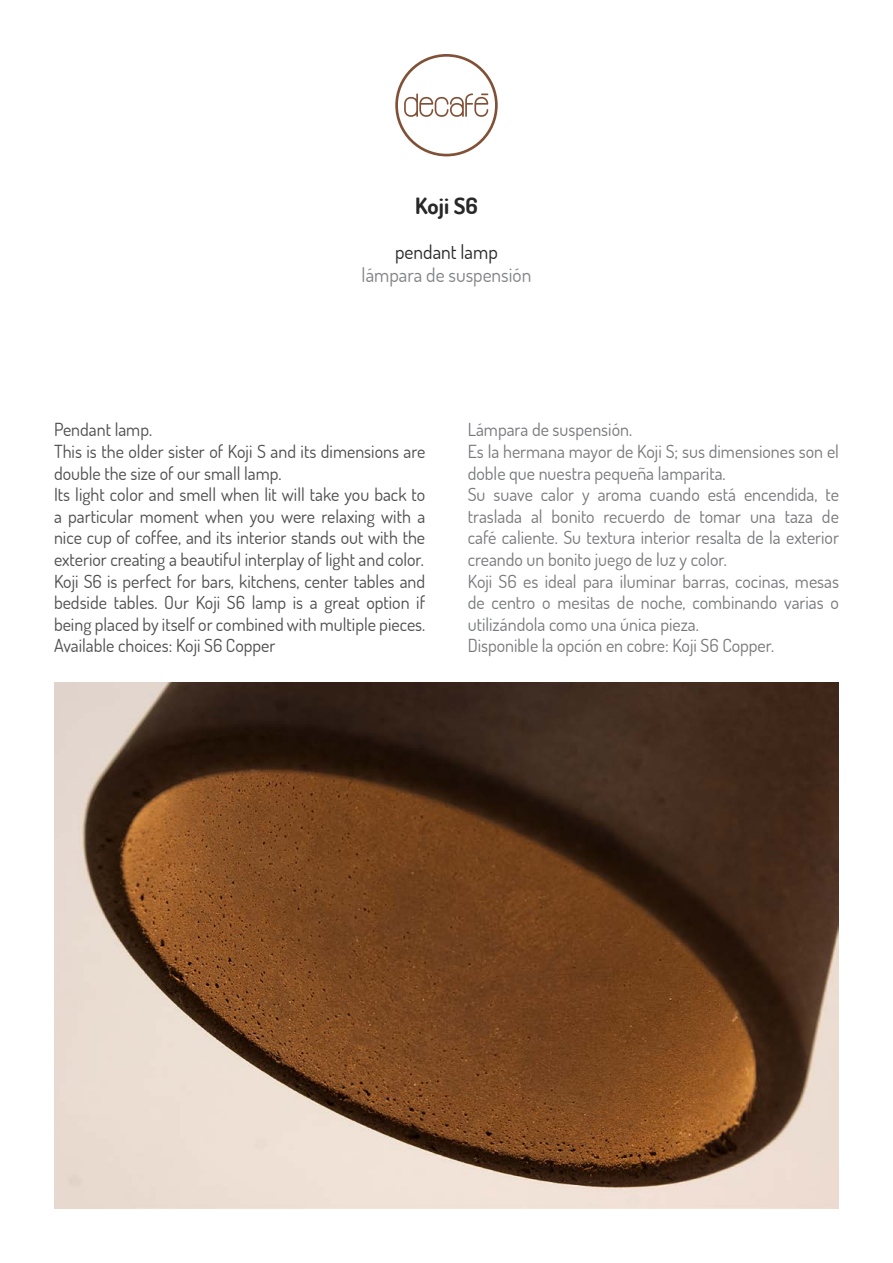
<style>
.page{position:relative;width:893px;height:1263px;background:#fff}
.page>*{position:absolute;margin:0;border:0;box-sizing:border-box;transform-origin:0 0}
.t1{font:700 22.5px "Dosis";color:#292829}
.t2{font:19.5px "Dosis";color:#808285}
.t3{font:19.5px "Dosis";color:#292829}
.t4{font:18px/21.6px "Dosis";color:#4d4d4f}
.t5{font:18px/21.6px "Dosis";color:#77787b}
</style>
<div class="page">
<svg style="left:395px;top:54px;width:103px;height:102px"></svg>
<img style="left:54px;top:682px;width:785px;height:527px">
<p class="t1" style="left:415px;top:191px;width:64px">Koji S6</p>
<p class="t3" style="left:395px;top:239px;width:104px">pendant lamp</p>
<p class="t2" style="left:362px;top:262px;width:171px">lámpara de suspensión</p>
<p class="t4" style="left:54px;top:418px;width:373px">Pendant lamp.<br>This is the older sister of Koji S and its dimensions are double the size of our small lamp.<br>Its light color and smell when lit will take you back to a particular moment when you were relaxing with a nice cup of coffee, and its interior stands out with the exterior creating a beautiful interplay of light and color.<br>Koji S6 is perfect for bars, kitchens, center tables and bedside tables. Our Koji S6 lamp is a great option if being placed by itself or combined with multiple pieces.<br>Available choices: Koji S6 Copper</p>
<p class="t5" style="left:468px;top:418px;width:373px">Lámpara de suspensión.<br>Es la hermana mayor de Koji S; sus dimensiones son el doble que nuestra pequeña lamparita.<br>Su suave calor y aroma cuando está encendida, te traslada al bonito recuerdo de tomar una taza de café caliente. Su textura interior resalta de la exterior creando un bonito juego de luz y color.<br>Koji S6 es ideal para iluminar barras, cocinas, mesas de centro o mesitas de noche, combinando varias o utilizándola como una única pieza.<br>Disponible la opción en cobre: Koji S6 Copper.</p>
</div>
